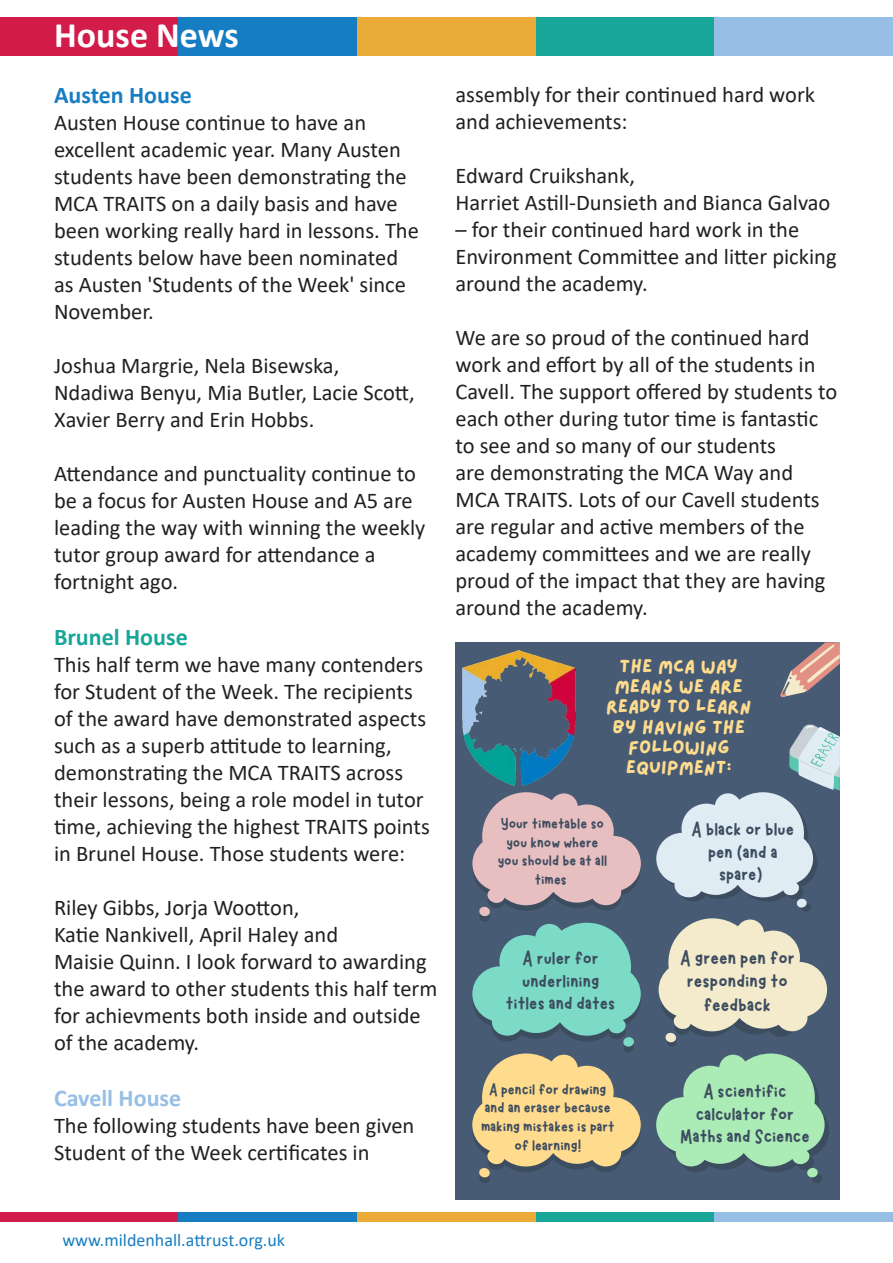
<style>
.page{position:relative;width:893px;height:1263px;background:#fff}
.page>*{position:absolute;margin:0;border:0;box-sizing:border-box;transform-origin:0 0}
.t1{font:700 36px "Calibri";color:#fff}
.t2{font:700 24px "Calibri";color:#177dc2}
.t3{font:700 24px "Calibri";color:#17a698}
.t4{font:700 24px "Calibri";color:#97bfe6}
.t5{font:22.5px/27px "Calibri";color:#231f20}
.t6{font:21.9px/23.4px "Marykate";color:#3d4d60;text-align:center}
.t7{font:21.15px/22.6px "Marykate";color:#3d4d60;text-align:center}
.t8{font:18.9px/20.1px "Lazydog";color:#ffdb8d;text-align:center}
.t9{font:18px "Calibri";color:#177dc2}
.t10{font:17.7px/18.8px "Marykate";color:#3d4d60;text-align:center}
.t11{font:17.55px/18.8px "Marykate";color:#3d4d60;text-align:center}
</style>
<div class="page">
<div style="left:536px;top:17px;width:178px;height:38px;background:#17a698"></div>
<div style="left:714px;top:17px;width:179px;height:38px;background:#97bfe6"></div>
<div style="left:0;top:17px;width:179px;height:38px;background:#d21c49"></div>
<div style="left:179px;top:17px;width:178px;height:38px;background:#177dc2"></div>
<div style="left:357px;top:17px;width:179px;height:38px;background:#eaab39"></div>
<div style="left:536px;top:1212px;width:178px;height:10px;background:#17a698"></div>
<div style="left:714px;top:1212px;width:179px;height:10px;background:#97bfe6"></div>
<div style="left:0;top:1212px;width:179px;height:10px;background:#d21c49"></div>
<div style="left:179px;top:1212px;width:178px;height:10px;background:#177dc2"></div>
<div style="left:357px;top:1212px;width:179px;height:10px;background:#eaab39"></div>
<div style="left:455px;top:642px;width:385px;height:557px;background:#475c74"></div>
<svg style="left:659px;top:918px;width:168px;height:129px"></svg>
<svg style="left:472px;top:792px;width:169px;height:391px"></svg>
<svg style="left:656px;top:1053px;width:173px;height:130px"></svg>
<svg style="left:780px;top:642px;width:60px;height:55px"></svg>
<svg style="left:656px;top:724px;width:184px;height:188px"></svg>
<img style="left:462px;top:650px;width:114px;height:136px">
<p class="t1" style="left:54px;top:10px;width:186px">House News</p>
<p class="t2" style="left:54px;top:78px;width:139px">Austen House</p>
<p class="t5" style="left:54px;top:109px;width:366px">Austen House continue to have an excellent academic year. Many Austen students have been demonstrating the MCA TRAITS on a daily basis and have been working really hard in lessons. The students below have been nominated as Austen 'Students of the Week' since November.</p>
<p class="t5" style="left:54px;top:352px;width:287px">Joshua Margrie, Nela Bisewska,</p>
<p class="t5" style="left:54px;top:379px;width:362px">Ndadiwa Benyu, Mia Butler, Lacie Scott,<br>Xavier Berry and Erin Hobbs.</p>
<p class="t5" style="left:54px;top:460px;width:373px">Attendance and punctuality continue to be a focus for Austen House and A5 are leading the way with winning the weekly tutor group award for attendance a fortnight ago.</p>
<p class="t3" style="left:54px;top:620px;width:135px">Brunel House</p>
<p class="t5" style="left:54px;top:650px;width:377px">This half term we have many contenders for Student of the Week. The recipients of the award have demonstrated aspects such as a superb attitude to learning, demonstrating the MCA TRAITS across their lessons, being a role model in tutor time, achieving the highest TRAITS points in Brunel House. Those students were:</p>
<p class="t5" style="left:54px;top:893px;width:247px">Riley Gibbs, Jorja Wootton,</p>
<p class="t5" style="left:54px;top:920px;width:286px">Katie Nankivell, April Haley and</p>
<p class="t5" style="left:54px;top:947px;width:385px">Maisie Quinn. I look forward to awarding the award to other students this half term for achievments both inside and outside of the academy.</p>
<p class="t4" style="left:54px;top:1081px;width:129px">Cavell House</p>
<p class="t5" style="left:54px;top:1111px;width:362px">The following students have been given<br>Student of the Week certificates in</p>
<p class="t5" style="left:455px;top:80px;width:361px">assembly for their continued hard work and achievements:</p>
<p class="t5" style="left:455px;top:161px;width:181px">Edward Cruikshank,</p>
<p class="t5" style="left:455px;top:188px;width:376px">Harriet Astill-Dunsieth and Bianca Galvao</p>
<p class="t5" style="left:455px;top:215px;width:383px">– for their continued hard work in the<br>Environment Committee and litter picking around the academy.</p>
<p class="t5" style="left:455px;top:323px;width:383px">We are so proud of the continued hard work and effort by all of the students in Cavell. The support offered by students to each other during tutor time is fantastic to see and so many of our students<br>are demonstrating the MCA Way and MCA TRAITS. Lots of our Cavell students are regular and active members of the academy committees and we are really proud of the impact that they are having around the academy.</p>
<p class="t8" style="left:606px;top:655px;width:147px">THE MCA WAY<br>MEANS WE ARE<br>READY TO LEARN<br>BY HAVING THE<br>FOLLOWING<br>EQUIPMENT:</p>
<p class="t11" style="left:498px;top:814px;width:111px">Your timetable so you know where you should be at all times</p>
<p class="t7" style="left:506px;top:947px;width:111px">A ruler for underlining titles and dates</p>
<p class="t10" style="left:481px;top:1079px;width:135px">A pencil for drawing and an eraser because making mistakes is part of learning!</p>
<p class="t7" style="left:691px;top:817px;width:104px">A black or blue pen (and a spare)</p>
<p class="t6" style="left:680px;top:946px;width:116px">A green pen for responding to feedback</p>
<p class="t7" style="left:680px;top:1079px;width:131px">A scientific calculator for<br>Maths and Science</p>
<p class="t9" style="left:62px;top:1227px;width:224px">www.mildenhall.attrust.org.uk</p>
</div>
